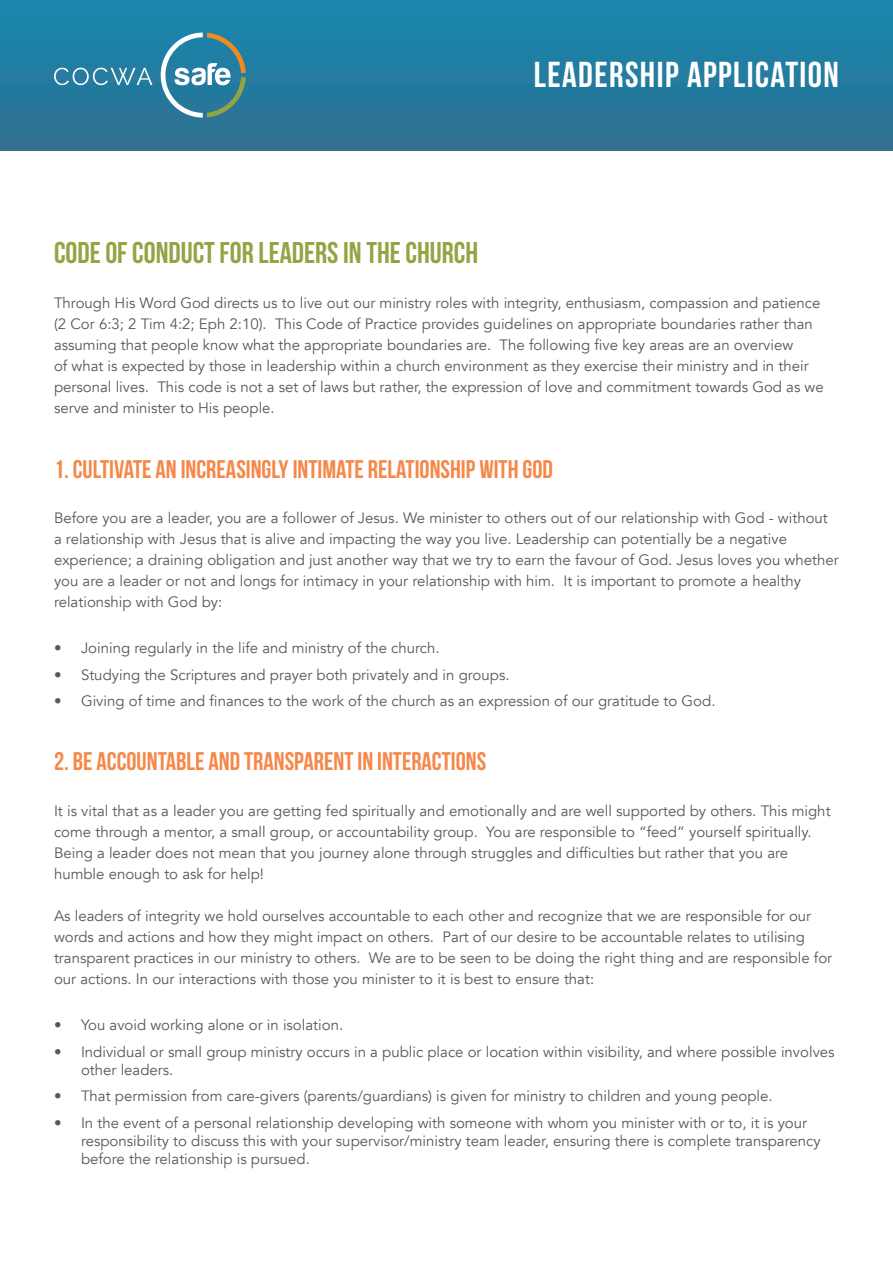
<style>
.page{position:relative;width:893px;height:1263px;background:#fff}
.page>*{position:absolute;margin:0;border:0;box-sizing:border-box;transform-origin:0 0}
.Heading_1{font:700 36px "Bebas Neue";letter-spacing:.04em;color:#fff}
.Heading_2{font:700 30px "Bebas Neue";color:#93a445}
.Heading_3{font:700 25.5px "Bebas Neue";color:#f58849}
.Form_New{font:15px/21px "Avenir";color:#57585a}
</style>
<div class="page">
<div style="left:0;top:0;width:893px;height:150px;background:linear-gradient(to bottom,#1887af,#317191)"></div>
<svg style="left:54px;top:68px;width:98px;height:17px;background:#5598b4"></svg>
<svg style="left:161px;top:33px;width:85px;height:85px;background:#5393a7"></svg>
<p class="Heading_1" style="left:534px;top:55px;width:307px">LEADERSHIP APPLICATION</p>
<p class="Heading_2" style="left:54px;top:236px;width:426px">CODE OF CONDUCT FOR LEADERS IN THE CHURCH</p>
<p class="Form_New" style="left:54px;top:293px;width:771px">Through His Word God directs us to live out our ministry roles with integrity, enthusiasm, compassion and patience (2 Cor 6:3; 2 Tim 4:2; Eph 2:10). This Code of Practice provides guidelines on appropriate boundaries rather than assuming that people know what the appropriate boundaries are. The following five key areas are an overview<br>of what is expected by those in leadership within a church environment as they exercise their ministry and in their personal lives. This code is not a set of laws but rather, the expression of love and commitment towards God as we serve and minister to His people.</p>
<p class="Heading_3" style="left:54px;top:455px;width:500px">1. CULTIVATE AN INCREASINGLY INTIMATE RELATIONSHIP WITH GOD</p>
<p class="Form_New" style="left:54px;top:508px;width:786px">Before you are a leader, you are a follower of Jesus. We minister to others out of our relationship with God - without a relationship with Jesus that is alive and impacting the way you live. Leadership can potentially be a negative experience; a draining obligation and just another way that we try to earn the favour of God. Jesus loves you whether you are a leader or not and longs for intimacy in your relationship with him. It is important to promote a healthy relationship with God by:</p>
<p class="Form_New" style="left:54px;top:638px;width:387px">• Joining regularly in the life and ministry of the church.</p>
<p class="Form_New" style="left:54px;top:664px;width:457px">• Studying the Scriptures and prayer both privately and in groups.</p>
<p class="Form_New" style="left:54px;top:691px;width:663px">• Giving of time and finances to the work of the church as an expression of our gratitude to God.</p>
<p class="Heading_3" style="left:54px;top:748px;width:434px">2. BE ACCOUNTABLE AND TRANSPARENT IN INTERACTIONS</p>
<p class="Form_New" style="left:54px;top:801px;width:778px">It is vital that as a leader you are getting fed spiritually and emotionally and are well supported by others. This might come through a mentor, a small group, or accountability group. You are responsible to “feed” yourself spiritually.<br>Being a leader does not mean that you journey alone through struggles and difficulties but rather that you are humble enough to ask for help!</p>
<p class="Form_New" style="left:54px;top:906px;width:780px">As leaders of integrity we hold ourselves accountable to each other and recognize that we are responsible for our words and actions and how they might impact on others. Part of our desire to be accountable relates to utilising transparent practices in our ministry to others. We are to be seen to be doing the right thing and are responsible for our actions. In our interactions with those you minister to it is best to ensure that:</p>
<p class="Form_New" style="left:54px;top:1015px;width:291px">• You avoid working alone or in isolation.</p>
<p class="Form_New" style="left:81px;top:1043px;width:755px;line-height:18px;text-indent:-27px">• Individual or small group ministry occurs in a public place or location within visibility, and where possible involves other leaders.</p>
<p class="Form_New" style="left:54px;top:1086px;width:720px">• That permission from care-givers (parents/guardians) is given for ministry to children and young people.</p>
<p class="Form_New" style="left:81px;top:1114px;width:741px;line-height:18px;text-indent:-27px">• In the event of a personal relationship developing with someone with whom you minister with or to, it is your responsibility to discuss this with your supervisor/ministry team leader, ensuring there is complete transparency before the relationship is pursued.</p>
</div>
